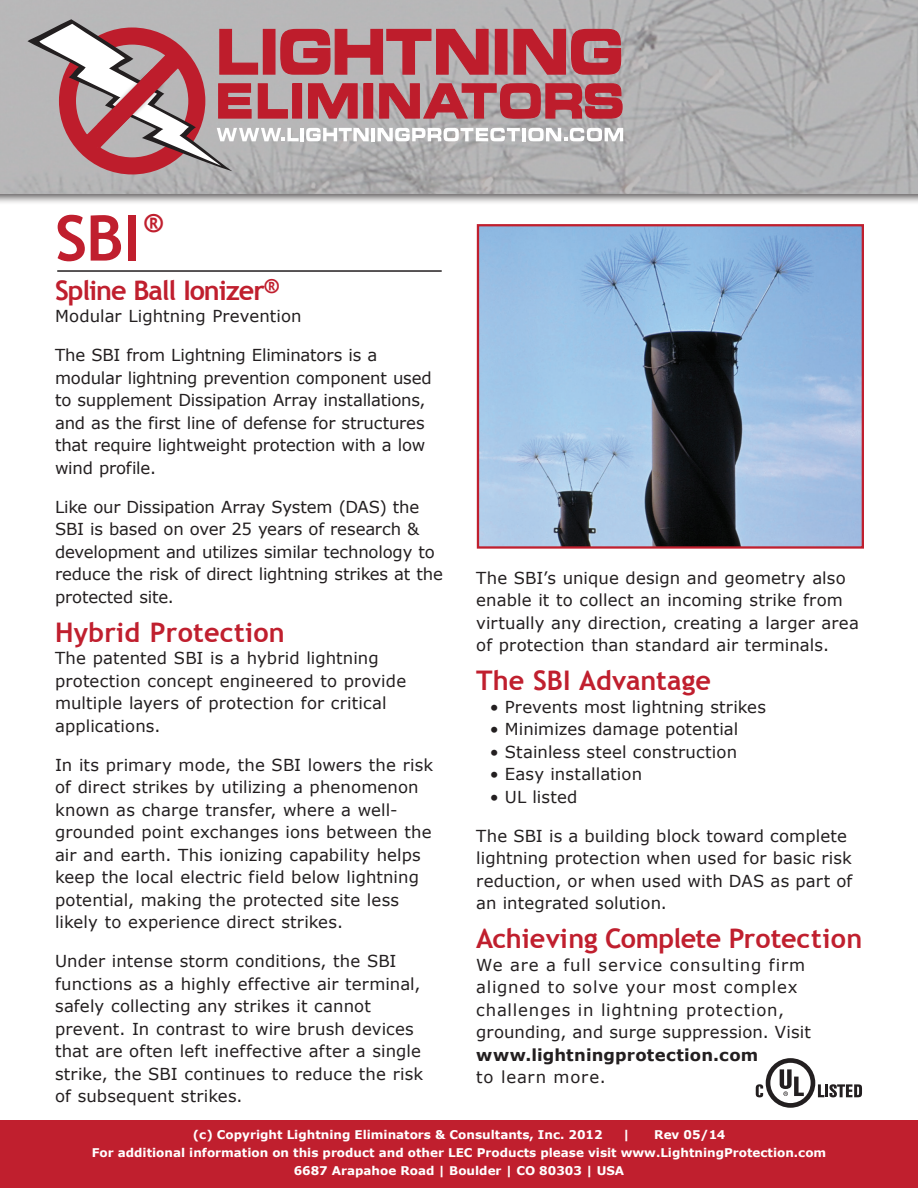
<style>
.page{position:relative;width:918px;height:1188px;background:#fff}
.page>*{position:absolute;margin:0;border:0;box-sizing:border-box;transform-origin:0 0}
.t1{font:700 63px "Trebuchet MS";color:#c01f2e}
.t2{font:700 27px "Trebuchet MS";color:#c01f2e}
.t3{font:700 27px "Trebuchet MS";letter-spacing:-.04em;color:#c01f2e}
.t4{font:16.5px/22.5px "Verdana";letter-spacing:.005em;color:#231f20}
.t5{font:16.5px/22.5px "Verdana";letter-spacing:.045em;color:#231f20}
.t6{font:700 12px "Verdana";color:#fff}
.s1{font-weight:700}
</style>
<div class="page">
<div style="left:0;top:1120px;width:918px;height:68px;background:#c01f2e"></div>
<div style="left:0;top:0;width:918px;height:205px;background:#231f20;opacity:.75"></div>
<img style="left:0;top:0;width:918px;height:193px">
<hr style="left:57px;top:270px;width:385px;height:2px;background:#231f20">
<img style="left:480px;top:227px;width:381px;height:319px">
<div style="left:477px;top:224px;width:387px;height:325px;border:2px solid #c01f2e"></div>
<svg style="left:756px;top:1058px;width:106px;height:50px"></svg>
<svg style="left:27px;top:19px;width:596px;height:158px;background:#b8878c"></svg>
<p class="t1" style="left:55px;top:199px;width:87px">SBI</p>
<p class="t2" style="left:144px;top:206px;width:21px">®</p>
<p class="t3" style="left:55px;top:273px;width:225px">Spline Ball Ionizer<sup>®</sup></p>
<p class="t4" style="left:55px;top:305px;width:248px">Modular Lightning Prevention</p>
<p class="t4" style="left:55px;top:344px;width:378px">The SBI from Lightning Eliminators is a modular lightning prevention component used to supplement Dissipation Array installations, and as the first line of defense for structures that require lightweight protection with a low wind profile.</p>
<p class="t4" style="left:55px;top:495px;width:389px">Like our Dissipation Array System (DAS) the SBI is based on over 25 years of research &amp; development and utilizes similar technology to reduce the risk of direct lightning strikes at the protected site.</p>
<p class="t2" style="left:55px;top:615px;width:231px">Hybrid Protection</p>
<p class="t4" style="left:55px;top:647px;width:353px">The patented SBI is a hybrid lightning protection concept engineered to provide multiple layers of protection for critical applications.</p>
<p class="t4" style="left:55px;top:753px;width:380px">In its primary mode, the SBI lowers the risk of direct strikes by utilizing a phenomenon known as charge transfer, where a well&shy;grounded point exchanges ions between the air and earth. This ionizing capability helps keep the local electric field below lightning potential, making the protected site less likely to experience direct strikes.</p>
<p class="t4" style="left:55px;top:950px;width:370px">Under intense storm conditions, the SBI functions as a highly effective air terminal, safely collecting any strikes it cannot prevent. In contrast to wire brush devices that are often left ineffective after a single strike, the SBI continues to reduce the risk of subsequent strikes.</p>
<p class="t4" style="left:476px;top:566px;width:384px">The SBI’s unique design and geometry also enable it to collect an incoming strike from virtually any direction, creating a larger area of protection than standard air terminals.</p>
<p class="t2" style="left:476px;top:664px;width:236px">The SBI Advantage</p>
<p class="t4" style="left:490px;top:695px;width:278px">• Prevents most lightning strikes</p>
<p class="t4" style="left:490px;top:718px;width:250px">• Minimizes damage potential</p>
<p class="t4" style="left:490px;top:740px;width:249px">• Stainless steel construction</p>
<p class="t4" style="left:490px;top:763px;width:154px">• Easy installation</p>
<p class="t4" style="left:490px;top:785px;width:89px">• UL listed</p>
<p class="t4" style="left:476px;top:824px;width:377px">The SBI is a building block toward complete lightning protection when used for basic risk reduction, or when used with DAS as part of an integrated solution.</p>
<p class="t2" style="left:476px;top:922px;width:387px">Achieving Complete Protection</p>
<p class="t5" style="left:476px;top:953px;width:336px">We are a full service consulting firm aligned to solve your most complex challenges in lightning protection, grounding, and surge suppression. Visit <span class="s1">www.lightningprotection.com<br></span>to learn more.</p>
<p class="t6" style="left:193px;top:1126px;width:411px">(c) Copyright Lightning Eliminators &amp; Consultants, Inc. 2012</p>
<p class="t6" style="left:623px;top:1126px;width:8px">|</p>
<p class="t6" style="left:654px;top:1126px;width:72px">Rev 05/14</p>
<p class="t6" style="left:92px;top:1144px;width:736px">For additional information on this product and other LEC Products please visit www.LightningProtection.com</p>
<p class="t6" style="left:294px;top:1162px;width:332px">6687 Arapahoe Road | Boulder | CO 80303 | USA</p>
</div>
